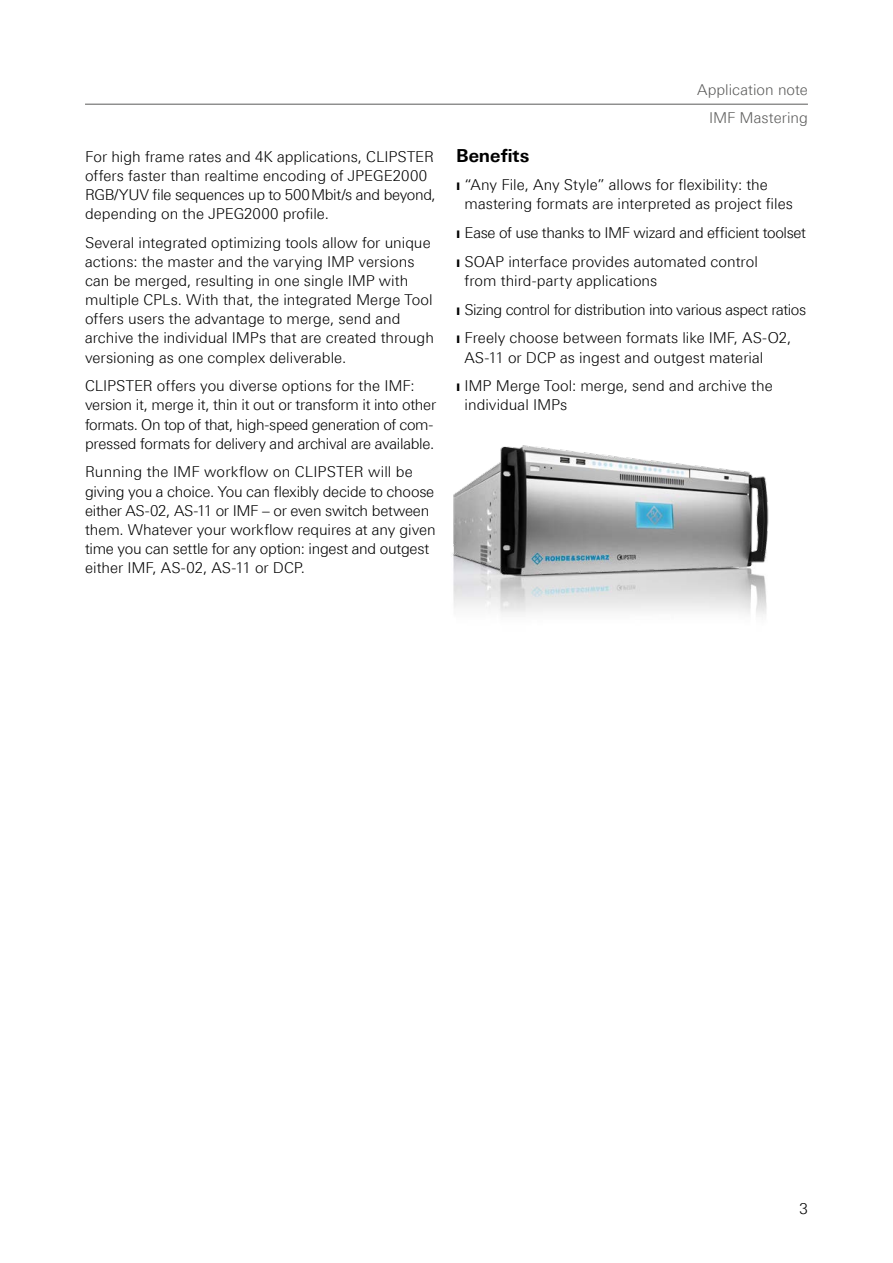
<style>
.page{position:relative;width:893px;height:1263px;background:#fff}
.page>*{position:absolute;margin:0;border:0;box-sizing:border-box;transform-origin:0 0}
.t1{font:700 18px "Linotype Univers 630";color:#000}
.t2{font:300 15px/19.2px "Linotype Univers 330";letter-spacing:-.005em;color:#000}
.t3{font:300 15px/28.7px "Linotype Univers 330";color:#5b5b5a;text-align:right}
.s1{font-family:"Linotype Univers 630";font-weight:700}
</style>
<div class="page">
<hr style="left:85px;top:104px;width:723px;height:1px;background:#5b5b5a">
<img style="left:453px;top:445px;width:316px;height:108px">
<img style="left:452px;top:553px;width:315px;height:62px">
<p class="t2" style="left:85px;top:147px;width:352px">For high frame rates and 4K applications, CLIPSTER offers faster than realtime encoding of JPEGE2000<br>RGB/YUV file sequences up to 500Mbit/s and beyond, depending on the JPEG2000 profile.</p>
<p class="t2" style="left:85px;top:233px;width:350px">Several integrated optimizing tools allow for unique actions: the master and the varying IMP versions can be merged, resulting in one single IMP with multiple CPLs. With that, the integrated Merge Tool offers users the advantage to merge, send and archive the individual IMPs that are created through versioning as one complex deliverable.</p>
<p class="t2" style="left:85px;top:376px;width:353px">CLIPSTER offers you diverse options for the IMF: version it, merge it, thin it out or transform it into other formats. On top of that, high-speed generation of com&shy;pressed formats for delivery and archival are available.</p>
<p class="t2" style="left:85px;top:462px;width:352px">Running the IMF workflow on CLIPSTER will be giving you a choice. You can flexibly decide to choose either AS-02, AS-11 or IMF – or even switch between them. Whatever your workflow requires at any given time you can settle for any option: ingest and outgest either IMF, AS-02, AS-11 or DCP.</p>
<p class="t3" style="left:697px;top:75px;width:112px">Application note<br>IMF Mastering</p>
<p class="t1" style="left:456px;top:144px;width:75px">Benefits</p>
<p class="t2" style="left:465px;top:175px;width:330px;text-indent:-9px"><span class="s1">ı</span> “Any File, Any Style” allows for flexibility: the mastering formats are interpreted as project files</p>
<p class="t2" style="left:456px;top:218px;width:352px;line-height:28.7px"><span class="s1">ı</span> Ease of use thanks to IMF wizard and efficient toolset <span class="s1">ı</span> SOAP interface provides automated control</p>
<p class="t2" style="left:456px;top:266px;width:352px;line-height:28.7px;text-indent:9px">from third-party applications<br><span class="s1">ı</span> Sizing control for distribution into various aspect ratios <span class="s1">ı</span> Freely choose between formats like IMF, AS-O2,</p>
<p class="t2" style="left:456px;top:343px;width:318px;line-height:28.7px;text-align:center">AS-11 or DCP as ingest and outgest material<br><span class="s1">ı</span> IMP Merge Tool: merge, send and archive the</p>
<p class="t2" style="left:465px;top:395px;width:104px">individual IMPs</p>
<p class="t2" style="left:799px;top:1199px;width:10px">3</p>
</div>
